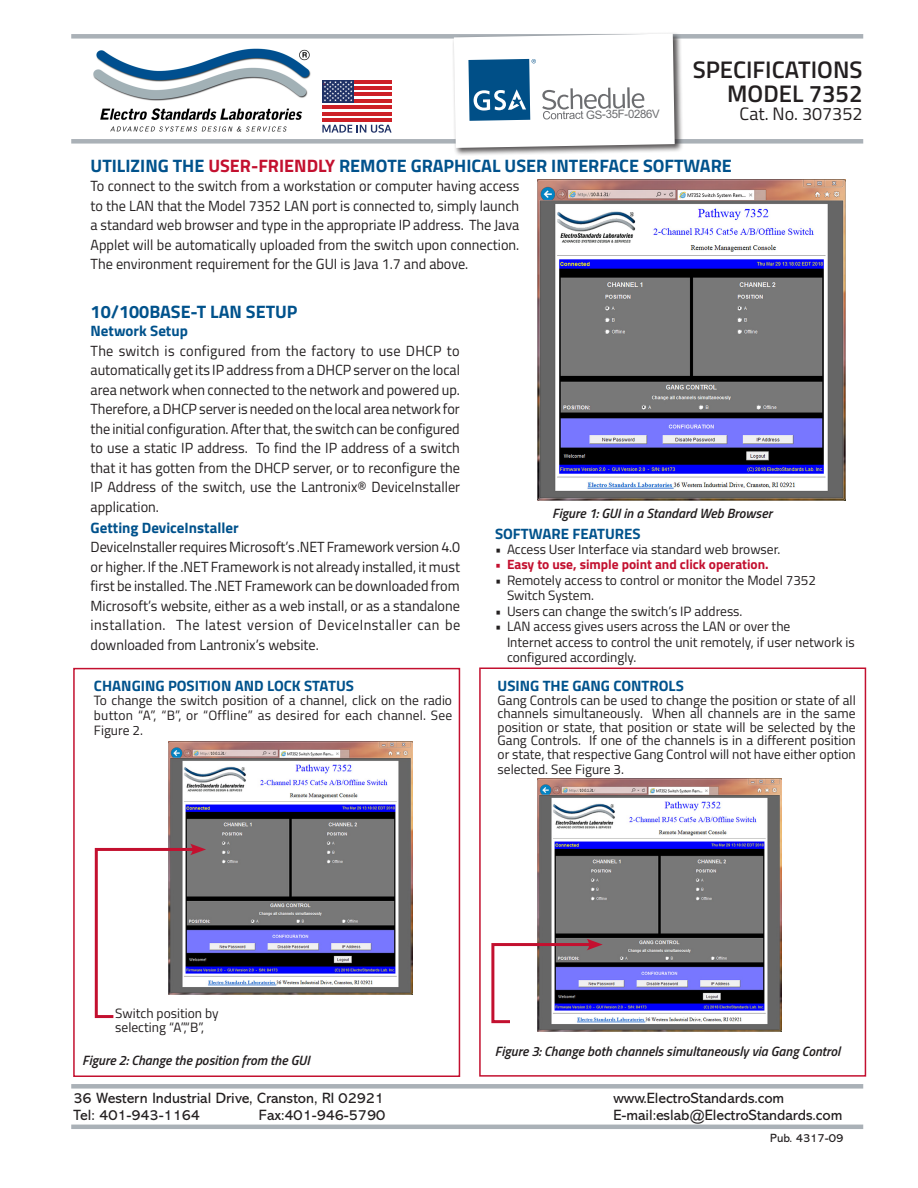
<style>
.page{position:relative;width:918px;height:1188px;background:#fff}
.page>*{position:absolute;margin:0;border:0;box-sizing:border-box;transform-origin:0 0}
.t1{font:600 24px "Titillium Web";color:#231f20}
.Body_Text_rj_blue_he{font:700 18px "Titillium Web";color:#00528c}
.t2{font:18px "Titillium Web";color:#231f20}
.t3{font:15px "Abadi MT Pro";color:#231f20}
.Body_Text_rj_blue_he-2{font:700 15px "Titillium Web";color:#00528c}
.Body_Text_rj__2{font:14.7px/19.5px "Titillium Web";color:#231f20;text-align:justify}
.body_text_9_pt{font:13.5px/13.5px "Titillium Web";color:#231f20}
.specs_Model{font:italic 600 13.5px "Titillium Web";color:#231f20}
.t4{font:700 13.5px "Titillium Web";color:#c3102f}
.spec_text{font:13.5px/14px "Titillium Web";color:#231f20}
.t5{font:12px "Abadi MT Pro";color:#231f20}
.t6{font:11.55px "Arial";color:#6c6d70}
.s1{color:#c3102f}
</style>
<div class="page">
<img style="left:169px;top:741px;width:244px;height:254px">
<img style="left:537px;top:778px;width:244px;height:254px">
<div style="left:73px;top:668px;width:387px;height:409px;border:2px solid #c3102f"></div>
<div style="left:479px;top:668px;width:387px;height:409px;border:2px solid #c3102f"></div>
<svg style="left:94px;top:844px;width:112px;height:175px"></svg>
<svg style="left:491px;top:939px;width:112px;height:86px"></svg>
<img style="left:537px;top:179px;width:309px;height:321px">
<div style="left:71px;top:34px;width:792px;height:5px;background:#aab1b7"></div>
<div style="left:71px;top:139px;width:792px;height:5px;background:#aab1b7"></div>
<hr style="left:71px;top:1125px;width:792px;height:4px;background:#aab1b7">
<div style="left:71px;top:1084px;width:792px;height:5px;background:#aab1b7"></div>
<img style="left:93px;top:48px;width:218px;height:84px">
<div style="left:452px;top:32px;width:232px;height:124px;background:#231f20;opacity:.75"></div>
<svg style="left:454px;top:34px;width:221px;height:114px"></svg>
<svg style="left:322px;top:83px;width:70px;height:33px"></svg>
<div style="left:322px;top:80px;width:32px;height:22px;background:#1f3166"></div>
<svg style="left:324px;top:81px;width:29px;height:20px"></svg>
<hr style="left:354px;top:80px;width:38px;height:3px;background:#cd2027">
<hr style="left:354px;top:86px;width:38px;height:4px;background:#cd2027">
<hr style="left:354px;top:93px;width:38px;height:3px;background:#cd2027">
<hr style="left:354px;top:99px;width:38px;height:3px;background:#cd2027">
<hr style="left:322px;top:106px;width:70px;height:3px;background:#cd2027">
<hr style="left:322px;top:112px;width:70px;height:3px;background:#cd2027">
<hr style="left:322px;top:118px;width:70px;height:3px;background:#cd2027">
<svg style="left:322px;top:125px;width:70px;height:8px"></svg>
<p class="t6" style="left:586px;top:107px;width:75px;rotate:-1deg">GS-35F-0286V</p>
<p class="t1" style="left:693px;top:52px;width:171px">SPECIFICATIONS</p>
<p class="t1" style="left:727px;top:76px;width:137px">MODEL 7352</p>
<p class="t2" style="left:740px;top:101px;width:124px">Cat. No. 307352</p>
<p class="Body_Text_rj_blue_he" style="left:91px;top:152px;width:643px">UTILIZING THE <span class="s1">USER-FRIENDLY</span> REMOTE GRAPHICAL USER INTERFACE SOFTWARE</p>
<p class="Body_Text_rj__2" style="left:91px;top:176px;width:430px">To connect to the switch from a workstation or computer having access to the LAN that the Model 7352 LAN port is connected to, simply launch a standard web browser and type in the appropriate IP address. The Java Applet will be automatically uploaded from the switch upon connection.<br>The environment requirement for the GUI is Java 1.7 and above.</p>
<p class="Body_Text_rj_blue_he" style="left:91px;top:298px;width:208px">10/100BASE-T LAN SETUP</p>
<p class="Body_Text_rj_blue_he-2" style="left:91px;top:320px;width:99px">Network Setup</p>
<p class="Body_Text_rj__2" style="left:91px;top:340px;width:371px">The switch is configured from the factory to use DHCP to automatically get its IP address from a DHCP server on the local area network when connected to the network and powered up.<br>Therefore, a DHCP server is needed on the local area network for the initial configuration. After that, the switch can be configured to use a static IP address. To find the IP address of a switch that it has gotten from the DHCP server, or to reconfigure the IP Address of the switch, use the Lantronix® DeviceInstaller application.</p>
<p class="Body_Text_rj_blue_he-2" style="left:91px;top:516px;width:150px">Getting DeviceInstaller</p>
<p class="Body_Text_rj__2" style="left:91px;top:537px;width:371px">DeviceInstaller requires Microsoft’s .NET Framework version 4.0 or higher. If the .NET Framework is not already installed, it must first be installed. The .NET Framework can be downloaded from Microsoft’s website, either as a web install, or as a standalone installation. The latest version of DeviceInstaller can be downloaded from Lantronix’s website.</p>
<p class="specs_Model" style="left:552px;top:503px;width:221px">Figure 1: GUI in a Standard Web Browser</p>
<p class="Body_Text_rj_blue_he-2" style="left:495px;top:522px;width:147px">SOFTWARE FEATURES</p>
<p class="body_text_9_pt" style="left:495px;top:542px;width:287px">• Access User Interface via standard web browser.</p>
<p class="t4" style="left:495px;top:554px;width:275px">• Easy to use, simple point and click operation.</p>
<p class="body_text_9_pt" style="left:507px;top:572px;width:311px;line-height:15.5px;text-indent:-12px">• Remotely access to control or monitor the Model 7352<br>Switch System.</p>
<p class="body_text_9_pt" style="left:495px;top:604px;width:249px">• Users can change the switch’s IP address.</p>
<p class="body_text_9_pt" style="left:507px;top:618px;width:349px;line-height:15.5px;text-indent:-12px">• LAN access gives users across the LAN or over the<br>Internet access to control the unit remotely, if user network is configured accordingly.</p>
<p class="Body_Text_rj_blue_he-2" style="left:94px;top:674px;width:261px">CHANGING POSITION AND LOCK STATUS</p>
<p class="body_text_9_pt" style="left:94px;top:692px;width:360px;line-height:15px;text-align:justify">To change the switch position of a channel, click on the radio button “A”, “B”, or “Offline” as desired for each channel. See Figure 2.</p>
<p class="Body_Text_rj_blue_he-2" style="left:498px;top:674px;width:188px">USING THE GANG CONTROLS</p>
<p class="body_text_9_pt" style="left:498px;top:693px;width:360px;text-align:justify">Gang Controls can be used to change the position or state of all channels simultaneously. When all channels are in the same position or state, that position or state will be selected by the Gang Controls. If one of the channels is in a different position or state, that respective Gang Control will not have either option</p>
<p class="body_text_9_pt" style="left:498px;top:762px;width:128px">selected. See Figure 3.</p>
<p class="spec_text" style="left:115px;top:1006px;width:105px">Switch position by selecting “A”,“B”,</p>
<p class="specs_Model" style="left:82px;top:1050px;width:229px">Figure 2: Change the position from the GUI</p>
<p class="specs_Model" style="left:495px;top:1041px;width:347px">Figure 3: Change both channels simultaneously via Gang Control</p>
<p class="t3" style="left:73px;top:1090px;width:312px">36 Western Industrial Drive, Cranston, RI 02921</p>
<p class="t3" style="left:613px;top:1090px;width:172px">www.ElectroStandards.com</p>
<p class="t3" style="left:73px;top:1107px;width:128px">Tel: 401-943-1164</p>
<p class="t3" style="left:259px;top:1107px;width:128px">Fax:401-946-5790</p>
<p class="t3" style="left:613px;top:1107px;width:230px">E-mail:eslab@ElectroStandards.com</p>
<p class="t5" style="left:770px;top:1132px;width:75px">Pub. 4317-09</p>
</div>
